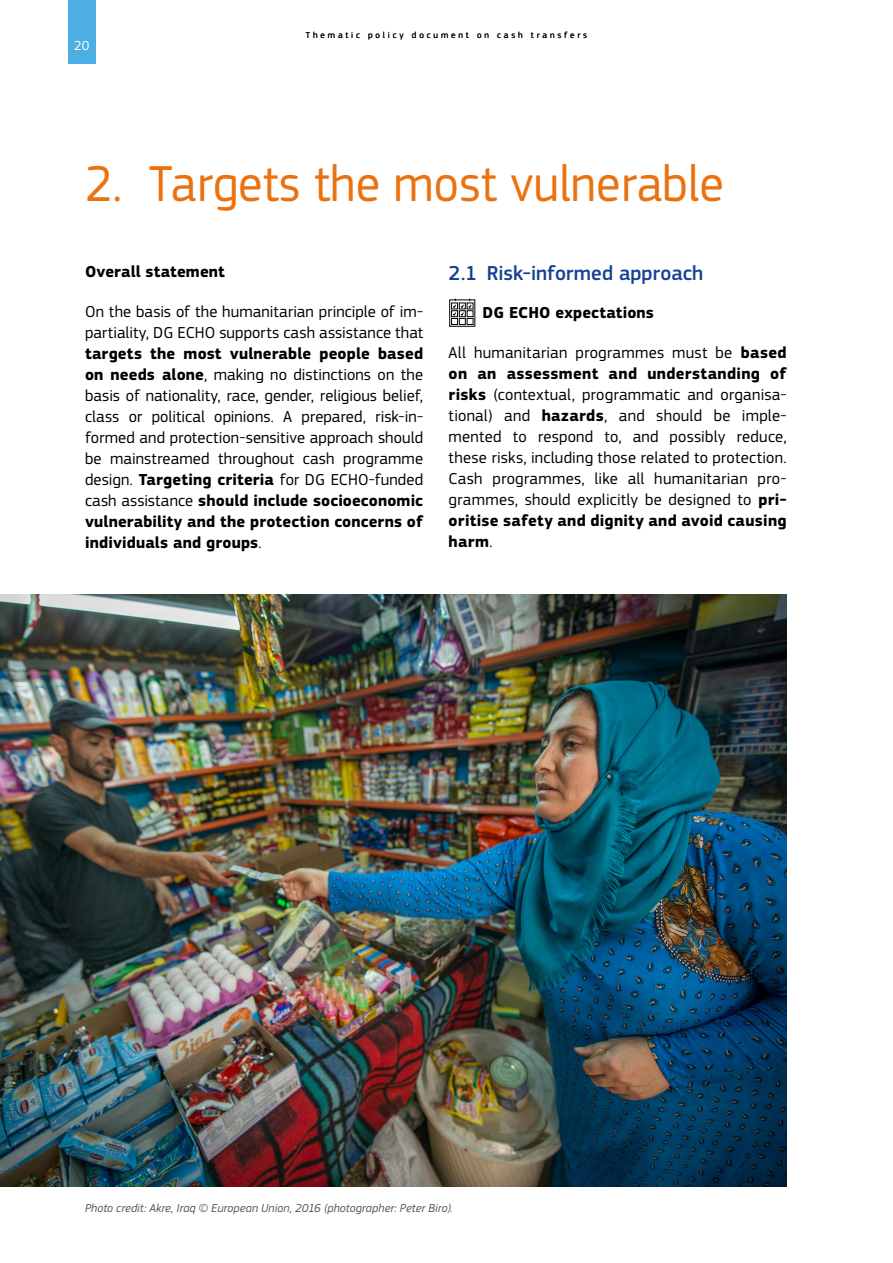
<style>
.page{position:relative;width:893px;height:1263px;background:#fff}
.page>*{position:absolute;margin:0;border:0;box-sizing:border-box;transform-origin:0 0}
.Capítulo{font:52.5px "EC Square Sans Pro";color:#eb7210;scale:.95 1}
.Título_azul_14{font:500 21px "EC Square Sans Pro";color:#164194}
.body{font:16.5px/21px "EC Square Sans Pro";letter-spacing:.01em;color:#000;text-align:justify}
.Título_negro_bold_11{font:700 16.5px "EC Square Sans Pro";letter-spacing:.01em;color:#000}
.t1{font:13.5px "EC Square Sans Pro";color:#fff}
.Source{font:italic 12px "EC Square Sans Pro";letter-spacing:.005em;color:#575756}
.t2{font:9px "EC Square Sans Pro";letter-spacing:.32em;color:#000}
.s1{font-weight:700}
</style>
<div class="page">
<div style="left:68px;top:0;width:28px;height:64px;background:#4caee3"></div>
<div style="left:449px;top:300px;width:26px;height:27px;border:1px solid #000"></div>
<div style="left:451px;top:303px;width:7px;height:6px;border:1px solid #000"></div>
<div style="left:451px;top:310px;width:7px;height:7px;border:1px solid #000"></div>
<div style="left:451px;top:318px;width:7px;height:7px;border:1px solid #000"></div>
<svg style="left:452px;top:298px;width:22px;height:27px"></svg>
<img style="left:0;top:595px;width:787px;height:591px">
<p class="t1" style="left:74px;top:38px;width:17px">20</p>
<p class="t2" style="left:306px;top:30px;width:283px">Thematic policy document on cash transfers</p>
<p class="Capítulo" style="left:85px;top:153px;width:674px">2. Targets the most vulnerable</p>
<p class="Título_negro_bold_11" style="left:85px;top:262px;width:142px">Overall statement</p>
<p class="body" style="left:85px;top:301px;width:340px">On the basis of the humanitarian principle of im&shy;partiality, DG ECHO supports cash assistance that <span class="s1">targets the most vulnerable people based on needs alone</span>, making no distinctions on the basis of nationality, race, gender, religious belief, class or political opinions. A prepared, risk-in&shy;formed and protection-sensitive approach should be mainstreamed throughout cash programme design. <span class="s1">Targeting criteria</span> for DG ECHO-funded cash assistance <span class="s1">should include socioeconomic vulnerability and the protection concerns of individuals and groups</span>.</p>
<p class="Título_azul_14" style="left:449px;top:261px;width:256px">2.1 Risk-informed approach</p>
<p class="Título_negro_bold_11" style="left:483px;top:303px;width:173px">DG ECHO expectations</p>
<p class="body" style="left:449px;top:343px;width:340px">All humanitarian programmes must be <span class="s1">based on an assessment and understanding of risks</span> (contextual, programmatic and organisa&shy;tional) and <span class="s1">hazards</span>, and should be imple&shy;mented to respond to, and possibly reduce, these risks, including those related to protection.<br>Cash programmes, like all humanitarian pro&shy;grammes, should explicitly be designed to <span class="s1">pri&shy;oritise safety and dignity and avoid causing harm</span>.</p>
<p class="Source" style="left:85px;top:1200px;width:370px">Photo credit: Akre, Iraq © European Union, 2016 (photographer: Peter Biro).</p>
</div>
